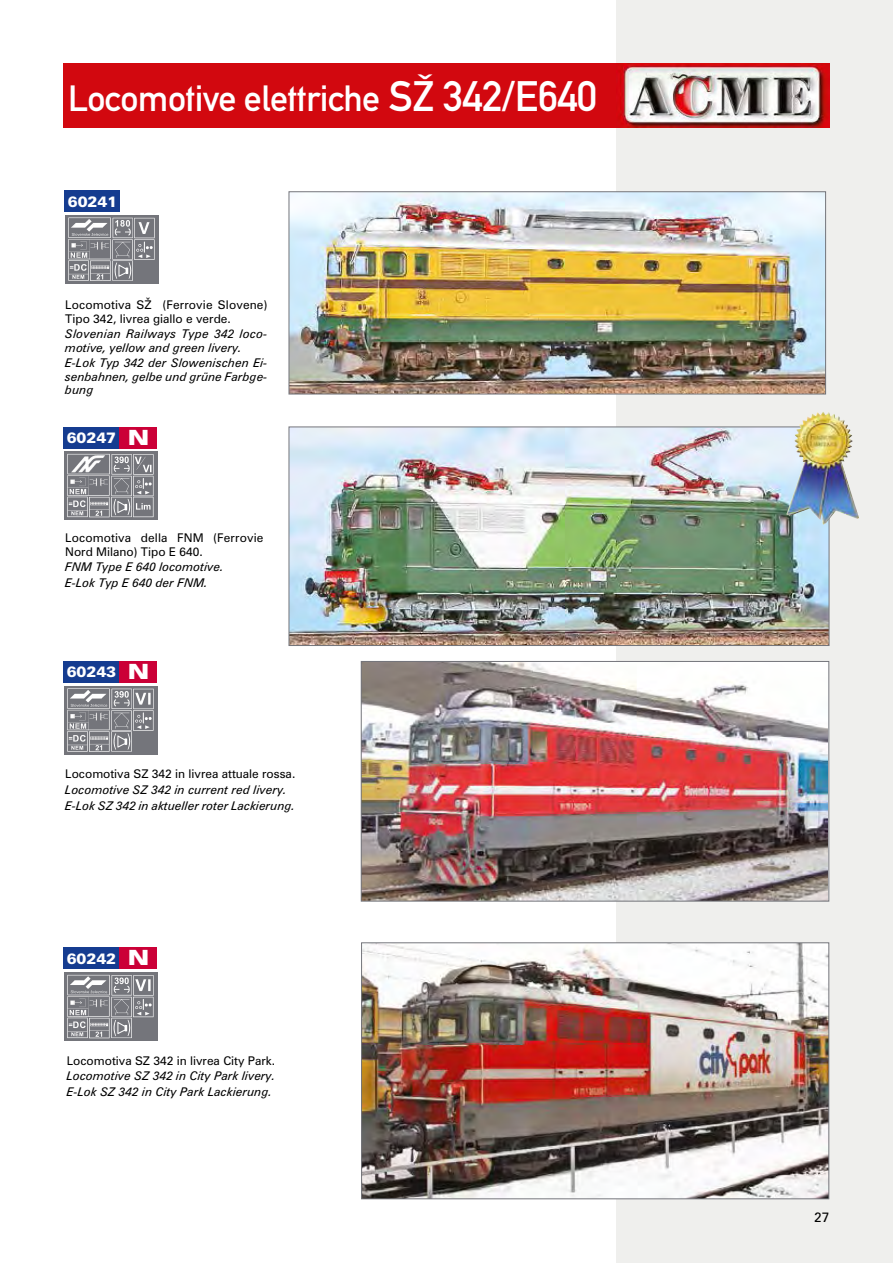
<style>
.page{position:relative;width:893px;height:1263px;background:#fff}
.page>*{position:absolute;margin:0;border:0;box-sizing:border-box;transform-origin:0 0}
.t1{font:36px "Alte DIN1451 Mittelschrift";letter-spacing:-.015em;color:#fff}
.t2{font:900 15px "Zurich BT";color:#fff}
.t3{font:13.5px "Zurich BT";color:#000}
.t4{font:italic 12px/13.5px "Zurich BT";color:#000}
.t5{font:12px/13.5px "Zurich BT";color:#000}
.s1{font-size:42px}
.s2{font-stretch:expanded;font-size:21px}
</style>
<div class="page">
<div style="left:617px;top:0;width:276px;height:1263px;background:#efefed"></div>
<img style="left:64px;top:64px;width:765px;height:64px">
<img style="left:291px;top:193px;width:533px;height:199px">
<div style="left:289px;top:191px;width:537px;height:203px;border:1px solid #74757b"></div>
<img style="left:291px;top:429px;width:536px;height:215px">
<div style="left:289px;top:427px;width:540px;height:219px;border:1px solid #74757b"></div>
<div style="left:65px;top:215px;width:93px;height:68px;background:#74757b"></div>
<img style="left:68px;top:217px;width:87px;height:43px">
<img style="left:68px;top:260px;width:65px;height:21px">
<div style="left:65px;top:191px;width:55px;height:21px;background:#153c90"></div>
<div style="left:64px;top:452px;width:93px;height:68px;background:linear-gradient(to right,#74757b,#74757b)"></div>
<img style="left:67px;top:454px;width:87px;height:63px">
<div style="left:64px;top:427px;width:55px;height:21px;background:#153c90"></div>
<div style="left:120px;top:427px;width:37px;height:21px;background:#cb0037"></div>
<img style="left:363px;top:663px;width:464px;height:236px">
<div style="left:361px;top:661px;width:468px;height:240px;border:1px solid #74757b"></div>
<div style="left:64px;top:686px;width:93px;height:68px;background:#74757b"></div>
<img style="left:67px;top:688px;width:87px;height:43px">
<img style="left:67px;top:731px;width:65px;height:21px">
<div style="left:64px;top:661px;width:55px;height:21px;background:#153c90"></div>
<div style="left:120px;top:661px;width:37px;height:21px;background:#cb0037"></div>
<img style="left:796px;top:412px;width:27px;height:21px">
<img style="left:363px;top:944px;width:464px;height:253px">
<div style="left:361px;top:942px;width:468px;height:257px;border:1px solid #74757b"></div>
<svg style="left:64px;top:972px;width:93px;height:69px;background:#7a7b80"></svg>
<img style="left:112px;top:975px;width:42px;height:20px">
<img style="left:67px;top:1018px;width:65px;height:20px">
<img style="left:67px;top:975px;width:43px;height:42px">
<img style="left:111px;top:997px;width:43px;height:20px">
<div style="left:64px;top:948px;width:55px;height:21px;background:#153c90"></div>
<div style="left:120px;top:948px;width:37px;height:21px;background:#cb0037"></div>
<h1 class="t1" style="left:68px;top:76px;width:530px">Locomotive elettriche <span class="s1">SŽ 342/E640</span></h1>
<p class="t2" style="left:68px;top:192px;width:51px">60241</p>
<p class="t5" style="left:65px;top:298px;width:204px">Locomotiva SŽ (Ferrovie Slovene)<br>Tipo 342, livrea giallo e verde.</p>
<p class="t4" style="left:65px;top:327px;width:204px">Slovenian Railways Type 342 loco&shy;motive, yellow and green livery.</p>
<p class="t4" style="left:65px;top:356px;width:204px;text-align:justify">E-Lok Typ 342 der Slowenischen Ei&shy;senbahnen, gelbe und grüne Farbge&shy;bung</p>
<p class="t2" style="left:67px;top:429px;width:84px">60247 <span class="s2">N</span></p>
<p class="t5" style="left:65px;top:531px;width:200px">Locomotiva della FNM (Ferrovie<br>Nord Milano) Tipo E 640.</p>
<p class="t4" style="left:65px;top:559px;width:160px;line-height:15.6px">FNM Type E 640 locomotive.<br>E-Lok Typ E 640 der FNM.</p>
<p class="t2" style="left:67px;top:663px;width:84px">60243 <span class="s2">N</span></p>
<p class="t5" style="left:65px;top:767px;width:232px">Locomotiva SZ 342 in livrea attuale rossa.</p>
<p class="t4" style="left:65px;top:782px;width:231px;line-height:15.6px">Locomotive SZ 342 in current red livery.<br>E-Lok SZ 342 in aktueller roter Lackierung.</p>
<p class="t2" style="left:67px;top:949px;width:84px">60242 <span class="s2">N</span></p>
<p class="t5" style="left:67px;top:1054px;width:210px">Locomotiva SZ 342 in livrea City Park.</p>
<p class="t4" style="left:67px;top:1068px;width:210px;line-height:15.6px">Locomotive SZ 342 in City Park livery.<br>E-Lok SZ 342 in City Park Lackierung.</p>
<p class="t3" style="left:814px;top:1209px;width:16px">27</p>
</div>
